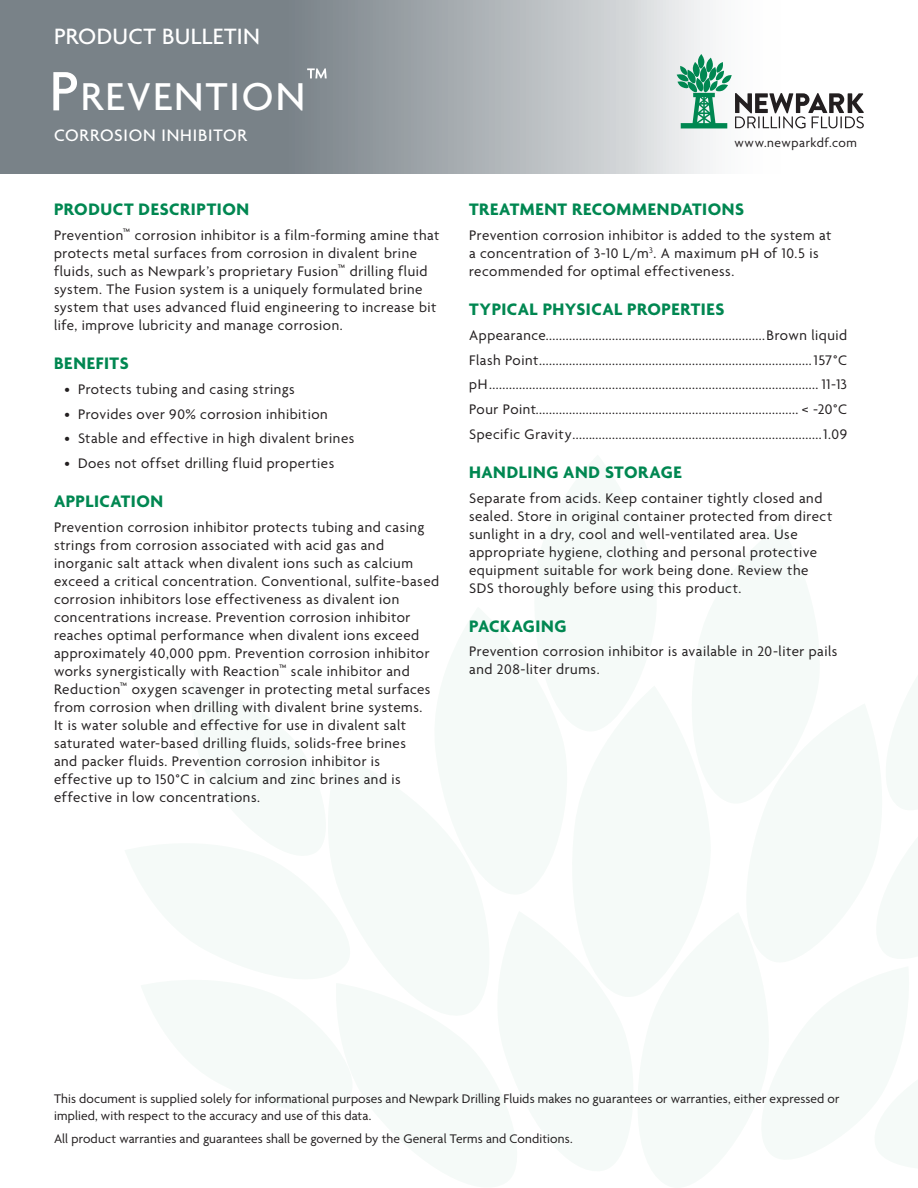
<style>
.page{position:relative;width:918px;height:1188px;background:#fff}
.page>*{position:absolute;margin:0;border:0;box-sizing:border-box;transform-origin:0 0}
.Agenda-Product_Title{font:500 42px "Agenda";letter-spacing:.05em;color:#fff}
.Product_Bulletin_CAP{font:500 24px "Agenda";letter-spacing:.015em;color:#fff}
.Agenda-Green_Crosshe{font:700 18px "Agenda";letter-spacing:.03em;color:#008751}
.Agenda-Product_SubTi{font:500 18px "Agenda";letter-spacing:.045em;color:#fff}
.Agenda-Body_Text{font:15px/18px "Agenda";letter-spacing:.035em;color:#231f20}
.Agenda-Body_Leader_L{font:15px "Agenda";letter-spacing:.035em;color:#231f20}
.Body_Leader_Line_Tex{font:15px "Agenda";letter-spacing:.035em;color:#231f20}
.Agenda-Note{font:13.5px/16.5px "Agenda";letter-spacing:.01em;color:#231f20}
.Agenda-Note-2{font:13.5px "Agenda";letter-spacing:.04em;color:#231f20}
.s1{font-size:60px}
.s2{font-size:18px}
</style>
<div class="page">
<svg style="left:0;top:0;width:780px;height:174px;background:#9fa5a9"></svg>
<svg style="left:698px;top:54px;width:7px;height:15px"></svg>
<svg style="left:677px;top:58px;width:187px;height:70px"></svg>
<p class="Product_Bulletin_CAP" style="left:54px;top:24px;width:208px">PRODUCT BULLETIN</p>
<p class="Agenda-Product_Title" style="left:50px;top:74px;width:281px"><span class="s1">P</span>REVENTION<sup>™</sup></p>
<p class="Agenda-Product_SubTi" style="left:54px;top:126px;width:194px">CORROSION INHIBITOR</p>
<p class="Agenda-Green_Crosshe" style="left:54px;top:200px;width:197px">PRODUCT DESCRIPTION</p>
<p class="Agenda-Body_Text" style="left:54px;top:227px;width:387px">Prevention<span class="s2">™</span> corrosion inhibitor is a film-forming amine that protects metal surfaces from corrosion in divalent brine fluids, such as Newpark’s proprietary Fusion<span class="s2">™</span> drilling fluid system. The Fusion system is a uniquely formulated brine system that uses advanced fluid engineering to increase bit life, improve lubricity and manage corrosion.</p>
<p class="Agenda-Green_Crosshe" style="left:54px;top:354px;width:76px">BENEFITS</p>
<p class="Agenda-Body_Text" style="left:64px;top:381px;width:232px">• Protects tubing and casing strings</p>
<p class="Agenda-Body_Text" style="left:64px;top:406px;width:265px">• Provides over 90% corrosion inhibition</p>
<p class="Agenda-Body_Text" style="left:64px;top:430px;width:291px">• Stable and effective in high divalent brines</p>
<p class="Agenda-Body_Text" style="left:64px;top:455px;width:271px">• Does not offset drilling fluid properties</p>
<p class="Agenda-Green_Crosshe" style="left:54px;top:492px;width:111px">APPLICATION</p>
<p class="Agenda-Body_Text" style="left:54px;top:519px;width:387px">Prevention corrosion inhibitor protects tubing and casing strings from corrosion associated with acid gas and inorganic salt attack when divalent ions such as calcium exceed a critical concentration. Conventional, sulfite-based corrosion inhibitors lose effectiveness as divalent ion concentrations increase. Prevention corrosion inhibitor reaches optimal performance when divalent ions exceed approximately 40,000 ppm. Prevention corrosion inhibitor works synergistically with Reaction<span class="s2">™</span> scale inhibitor and Reduction<span class="s2">™</span> oxygen scavenger in protecting metal surfaces from corrosion when drilling with divalent brine systems.<br>It is water soluble and effective for use in divalent salt saturated water-based drilling fluids, solids-free brines<br>and packer fluids. Prevention corrosion inhibitor is effective up to 150°C in calcium and zinc brines and is effective in low concentrations.</p>
<p class="Agenda-Note-2" style="left:734px;top:136px;width:124px">www.newparkdf.com</p>
<p class="Agenda-Green_Crosshe" style="left:469px;top:200px;width:277px">TREATMENT RECOMMENDATIONS</p>
<p class="Agenda-Body_Text" style="left:469px;top:227px;width:364px">Prevention corrosion inhibitor is added to the system at a concentration of 3-10 L/m<sup>3</sup>. A maximum pH of 10.5 is recommended for optimal effectiveness.</p>
<p class="Agenda-Green_Crosshe" style="left:469px;top:300px;width:257px">TYPICAL PHYSICAL PROPERTIES</p>
<p class="Body_Leader_Line_Tex" style="left:469px;top:327px;width:379px">Appearance..................................................................Brown liquid</p>
<p class="Agenda-Body_Leader_L" style="left:469px;top:352px;width:379px">Flash Point.................................................................................. 157°C</p>
<p class="Agenda-Body_Leader_L" style="left:469px;top:377px;width:380px">pH................................................................................................... 11-13</p>
<p class="Agenda-Body_Leader_L" style="left:469px;top:401px;width:379px">Pour Point............................................................................... &lt; -20°C</p>
<p class="Agenda-Body_Leader_L" style="left:469px;top:426px;width:379px">Specific Gravity...........................................................................1.09</p>
<p class="Agenda-Green_Crosshe" style="left:469px;top:462px;width:214px">HANDLING AND STORAGE</p>
<p class="Agenda-Body_Text" style="left:469px;top:490px;width:365px">Separate from acids. Keep container tightly closed and sealed. Store in original container protected from direct sunlight in a dry, cool and well-ventilated area. Use appropriate hygiene, clothing and personal protective equipment suitable for work being done. Review the SDS thoroughly before using this product.</p>
<p class="Agenda-Green_Crosshe" style="left:469px;top:616px;width:99px">PACKAGING</p>
<p class="Agenda-Body_Text" style="left:469px;top:643px;width:370px">Prevention corrosion inhibitor is available in 20-liter pails and 208-liter drums.</p>
<p class="Agenda-Note" style="left:54px;top:1091px;width:787px">This document is supplied solely for informational purposes and Newpark Drilling Fluids makes no guarantees or warranties, either expressed or implied, with respect to the accuracy and use of this data.</p>
<p class="Agenda-Note" style="left:54px;top:1131px;width:520px">All product warranties and guarantees shall be governed by the General Terms and Conditions.</p>
</div>
